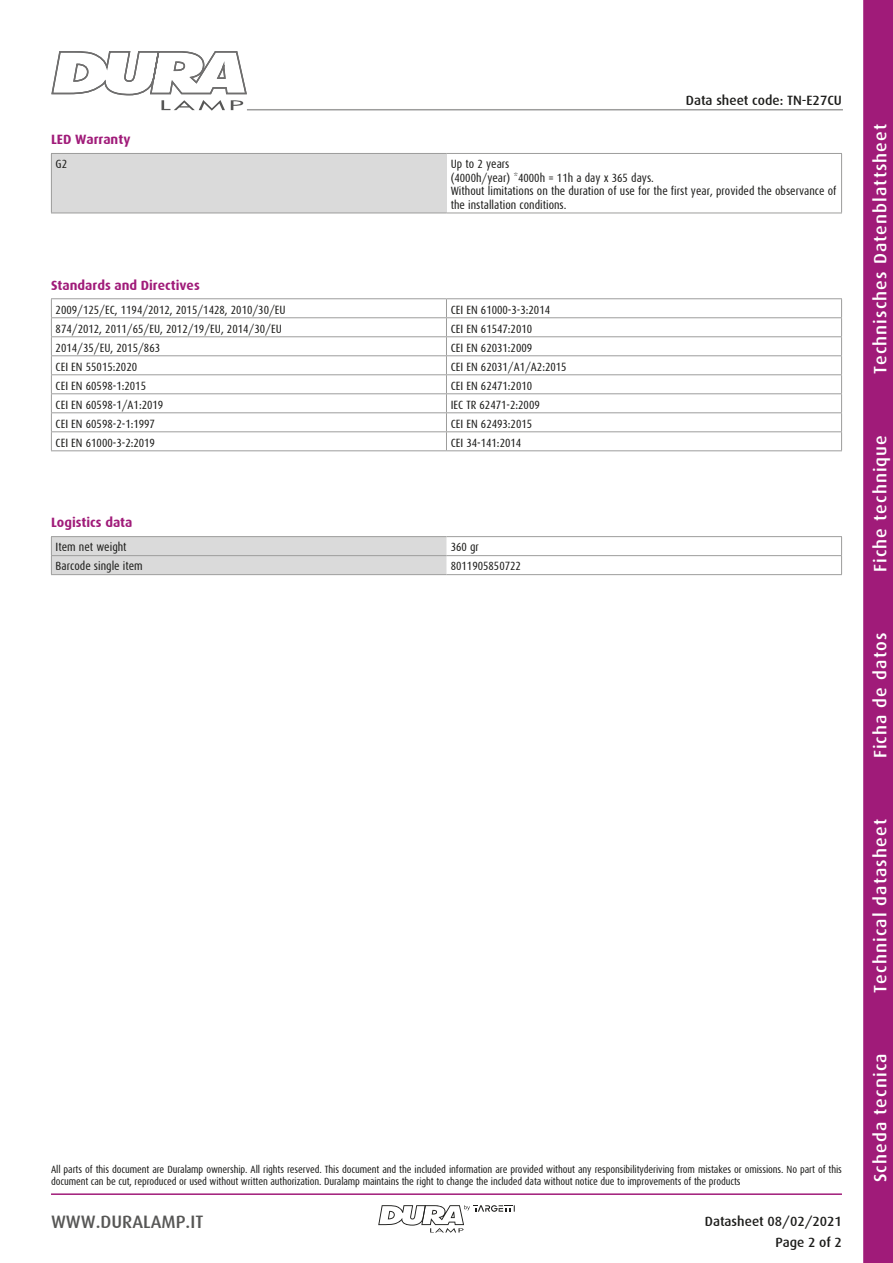
<style>
.page{position:relative;width:893px;height:1263px;background:#fff}
.page>*{position:absolute;margin:0;border:0;box-sizing:border-box;transform-origin:0 0}
.t1{font:500 18px "Dax";letter-spacing:.06em;color:#fff}
.t2{font:500 18px "Dax";color:#575756}
.t3{font:500 13.5px/21.3px "Dax";color:#1d1d1b;text-align:right}
.t4{font:700 13.5px "Dax";color:#a01b79}
.t5{font:12px/13.5px "Dax Condensed";color:#1d1d1b}
.t6{font:10.5px/12px "Dax Condensed";letter-spacing:-.01em;color:#1d1d1b}
</style>
<div class="page">
<svg style="left:863px;top:0;width:30px;height:1263px;background:#a2207b"></svg>
<hr style="left:51px;top:1193px;width:791px;height:2px;background:#a01b79">
<svg style="left:51px;top:51px;width:197px;height:60px"></svg>
<svg style="left:378px;top:1205px;width:137px;height:28px"></svg>
<hr style="left:247px;top:109px;width:596px;height:1px;background:#9d9d9c">
<div style="left:51px;top:153px;width:395px;height:60px;background:#dadada"></div>
<hr style="left:446px;top:153px;width:396px;height:1px;background:#9d9d9c">
<hr style="left:841px;top:154px;width:1px;height:59px;background:#9d9d9c">
<hr style="left:446px;top:213px;width:396px;height:1px;background:#9d9d9c">
<hr style="left:51px;top:153px;width:395px;height:1px;background:#9d9d9c">
<hr style="left:51px;top:154px;width:1px;height:59px;background:#9d9d9c">
<hr style="left:51px;top:213px;width:395px;height:1px;background:#9d9d9c">
<hr style="left:51px;top:298px;width:395px;height:1px;background:#9d9d9c">
<hr style="left:446px;top:298px;width:396px;height:1px;background:#9d9d9c">
<hr style="left:51px;top:317px;width:395px;height:1px;background:#9d9d9c">
<hr style="left:446px;top:317px;width:396px;height:1px;background:#9d9d9c">
<hr style="left:51px;top:336px;width:395px;height:1px;background:#9d9d9c">
<hr style="left:446px;top:336px;width:396px;height:1px;background:#9d9d9c">
<hr style="left:51px;top:355px;width:395px;height:1px;background:#9d9d9c">
<hr style="left:446px;top:355px;width:396px;height:1px;background:#9d9d9c">
<hr style="left:51px;top:374px;width:395px;height:1px;background:#9d9d9c">
<hr style="left:446px;top:374px;width:396px;height:1px;background:#9d9d9c">
<hr style="left:51px;top:393px;width:395px;height:1px;background:#9d9d9c">
<hr style="left:446px;top:393px;width:396px;height:1px;background:#9d9d9c">
<hr style="left:51px;top:412px;width:395px;height:1px;background:#9d9d9c">
<hr style="left:446px;top:412px;width:396px;height:1px;background:#9d9d9c">
<hr style="left:51px;top:431px;width:395px;height:1px;background:#9d9d9c">
<svg style="left:51px;top:299px;width:1px;height:151px"></svg>
<hr style="left:446px;top:431px;width:396px;height:1px;background:#9d9d9c">
<svg style="left:446px;top:299px;width:1px;height:151px"></svg>
<svg style="left:841px;top:299px;width:1px;height:151px"></svg>
<hr style="left:51px;top:450px;width:395px;height:1px;background:#9d9d9c">
<hr style="left:446px;top:450px;width:396px;height:1px;background:#9d9d9c">
<hr style="left:446px;top:536px;width:396px;height:1px;background:#9d9d9c">
<hr style="left:446px;top:555px;width:396px;height:1px;background:#9d9d9c">
<svg style="left:841px;top:537px;width:1px;height:37px"></svg>
<hr style="left:446px;top:574px;width:396px;height:1px;background:#9d9d9c">
<hr style="left:51px;top:536px;width:395px;height:1px;background:#9d9d9c">
<svg style="left:51px;top:537px;width:395px;height:37px;background:#d7d7d7"></svg>
<hr style="left:51px;top:574px;width:395px;height:1px;background:#9d9d9c">
<p class="t3" style="left:686px;top:90px;width:158px">Data sheet code: TN-E27CU</p>
<p class="t4" style="left:51px;top:132px;width:81px">LED Warranty</p>
<p class="t5" style="left:56px;top:157px;width:13px">G2</p>
<p class="t5" style="left:451px;top:157px;width:387px">Up to 2 years<br>(4000h/year) *4000h = 11h a day x 365 days.<br>Without limitations on the duration of use for the first year, provided the observance of the installation conditions.</p>
<p class="t4" style="left:51px;top:277px;width:150px">Standards and Directives</p>
<p class="t5" style="left:56px;top:303px;width:232px">2009/125/EC, 1194/2012, 2015/1428, 2010/30/EU</p>
<p class="t5" style="left:451px;top:303px;width:101px">CEI EN 61000-3-3:2014</p>
<p class="t5" style="left:56px;top:322px;width:228px">874/2012, 2011/65/EU, 2012/19/EU, 2014/30/EU</p>
<p class="t5" style="left:451px;top:322px;width:83px">CEI EN 61547:2010</p>
<p class="t5" style="left:56px;top:341px;width:106px">2014/35/EU, 2015/863</p>
<p class="t5" style="left:451px;top:341px;width:83px">CEI EN 62031:2009</p>
<p class="t5" style="left:56px;top:360px;width:83px">CEI EN 55015:2020</p>
<p class="t5" style="left:451px;top:360px;width:117px">CEI EN 62031/A1/A2:2015</p>
<p class="t5" style="left:56px;top:379px;width:92px">CEI EN 60598-1:2015</p>
<p class="t5" style="left:451px;top:379px;width:83px">CEI EN 62471:2010</p>
<p class="t5" style="left:56px;top:398px;width:109px">CEI EN 60598-1/A1:2019</p>
<p class="t5" style="left:451px;top:398px;width:91px">IEC TR 62471-2:2009</p>
<p class="t5" style="left:56px;top:417px;width:101px">CEI EN 60598-2-1:1997</p>
<p class="t5" style="left:451px;top:417px;width:83px">CEI EN 62493:2015</p>
<p class="t5" style="left:56px;top:436px;width:101px">CEI EN 61000-3-2:2019</p>
<p class="t5" style="left:451px;top:436px;width:72px">CEI 34-141:2014</p>
<p class="t4" style="left:51px;top:515px;width:83px">Logistics data</p>
<p class="t5" style="left:56px;top:541px;width:72px">Item net weight</p>
<p class="t5" style="left:451px;top:541px;width:30px">360 gr</p>
<p class="t5" style="left:56px;top:560px;width:89px">Barcode single item</p>
<p class="t5" style="left:451px;top:560px;width:72px">8011905850722</p>
<p class="t6" style="left:51px;top:1163px;width:792px">All parts of this document are Duralamp ownership. All rights reserved. This document and the included information are provided without any responsibilityderiving from mistakes or omissions. No part of this document can be cut, reproduced or used without written authorization. Duralamp maintains the right to change the included data without notice due to improvements of the products</p>
<h1 class="t2" style="left:51px;top:1212px;width:154px">WWW.DURALAMP.IT</h1>
<p class="t3" style="left:705px;top:1211px;width:139px">Datasheet 08/02/2021<br>Page 2 of 2</p>
<h1 class="t1" style="left:870px;top:374px;width:252px;rotate:-90deg">Technisches Datenblattsheet</h1>
<h1 class="t1" style="left:870px;top:572px;width:139px;rotate:-90deg">Fiche technique</h1>
<h1 class="t1" style="left:870px;top:758px;width:127px;rotate:-90deg">Ficha de datos</h1>
<h1 class="t1" style="left:870px;top:993px;width:175px;rotate:-90deg">Technical datasheet</h1>
<h1 class="t1" style="left:870px;top:1182px;width:130px;rotate:-90deg">Scheda tecnica</h1>
</div>
